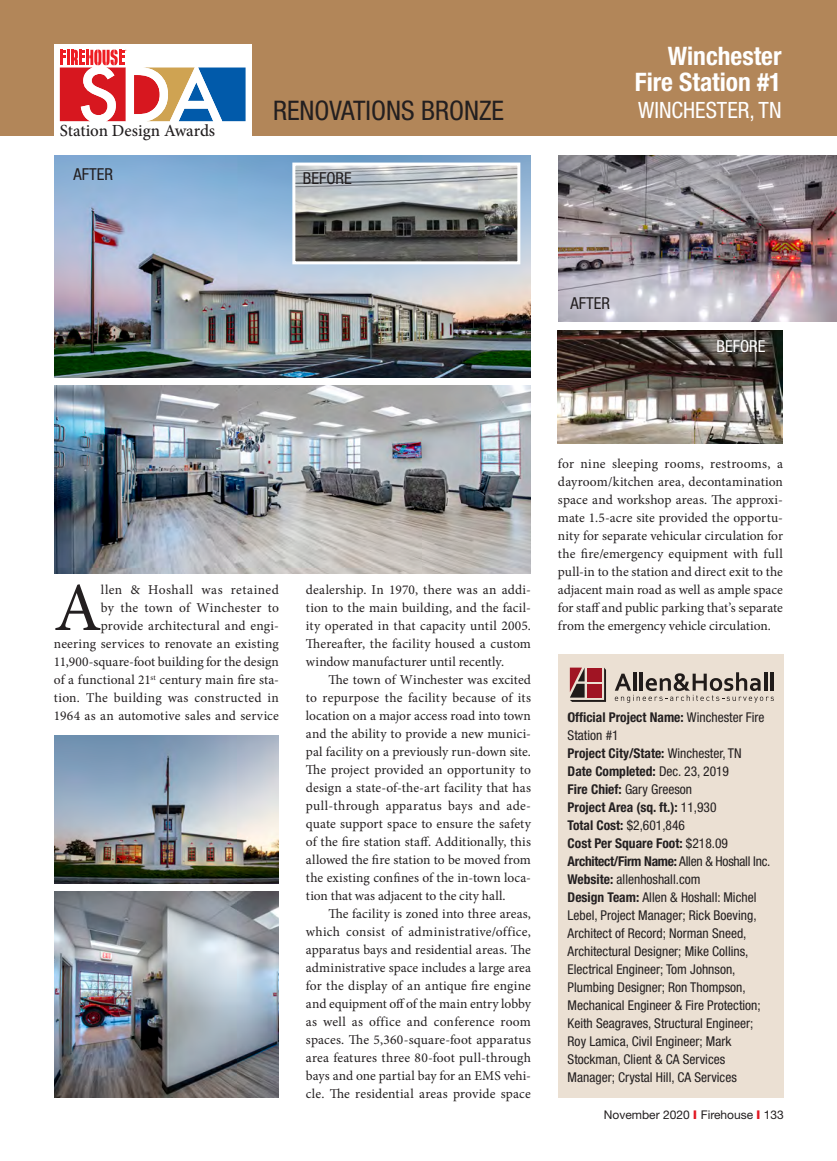
<style>
.page{position:relative;width:837px;height:1161px;background:#fff}
.page>*{position:absolute;margin:0;border:0;box-sizing:border-box;transform-origin:0 0}
.First_Paragraph{font:68.85px "Minion Pro";color:#231f20}
.PhotocreditRD{font:condensed 27px "Helvetica Neue LT Std";color:#231f20}
.Name_of_Department{font:700 condensed 25.5px/25.5px "Helvetica Neue LT Std";color:#fff;text-align:right}
.Location{font:condensed 22.5px "Helvetica Neue LT Std";color:#fff}
.t1{font:500 16.95px "Minion Pro";color:#231f20}
.PhotocreditRD-2{font:condensed 16.5px "Helvetica Neue LT Std";color:#231f20}
.PhotocreditRD-3{font:condensed 16.5px "Helvetica Neue LT Std";color:#fff}
.Body_Copy_b{font:13.5px/18px "Minion Pro";color:#231f20;text-align:justify}
.boxed_copy{font:condensed 13.5px/18px "Helvetica Neue LT Std";color:#231f20}
.First_Paragraph-2{font:13.5px/18px "Minion Pro";letter-spacing:.015em;color:#231f20;text-align:right}
.boxed_copy-2{font:700 condensed 13.5px "Helvetica Neue LT Std";color:#231f20}
.boxed_copy-3{font:700 condensed 13.5px "Helvetica Neue LT Std";letter-spacing:-.02em;color:#231f20}
.t2{font:12px "Helvetica Neue LT Std";color:#231f20}
.s1{font-weight:700}
.s2{font-weight:400}
.s3{font-weight:900;color:#e21923}
</style>
<div class="page">
<div style="left:1px;top:0;width:836px;height:135px;background:#b28659"></div>
<div style="left:54px;top:44px;width:197px;height:95px;background:#fff"></div>
<svg style="left:60px;top:50px;width:186px;height:71px"></svg>
<div style="left:558px;top:655px;width:226px;height:443px;background:#ebe0d3"></div>
<svg style="left:615px;top:672px;width:159px;height:31px"></svg>
<svg style="left:570px;top:668px;width:36px;height:34px"></svg>
<img style="left:54px;top:156px;width:477px;height:222px">
<img style="left:296px;top:167px;width:220px;height:93px">
<div style="left:292px;top:163px;width:228px;height:101px;border:3px solid #fff"></div>
<img style="left:558px;top:156px;width:279px;height:166px">
<img style="left:558px;top:330px;width:224px;height:114px">
<img style="left:54px;top:385px;width:477px;height:188px">
<img style="left:54px;top:892px;width:225px;height:206px">
<img style="left:54px;top:735px;width:225px;height:149px">
<p class="t1" style="left:60px;top:120px;width:157px">Station Design Awards</p>
<p class="PhotocreditRD" style="left:273px;top:95px;width:233px">RENOVATIONS BRONZE</p>
<p class="PhotocreditRD-2" style="left:74px;top:165px;width:41px">AFTER</p>
<p class="PhotocreditRD-2" style="left:303px;top:169px;width:50px">BEFORE</p>
<p class="Name_of_Department" style="left:635px;top:43px;width:148px">Winchester<br>Fire Station #1</p>
<p class="Location" style="left:638px;top:97px;width:145px">WINCHESTER, TN</p>
<p class="PhotocreditRD-2" style="left:571px;top:294px;width:41px">AFTER</p>
<p class="PhotocreditRD-3" style="left:717px;top:337px;width:50px">BEFORE</p>
<p class="First_Paragraph" style="left:54px;top:562px;width:49px">A</p>
<p class="First_Paragraph-2" style="left:54px;top:581px;width:227px">llen &amp; Hoshall was retained<br>by the town of Winchester to<br>provide architectural and engi-<br>neering services to renovate an existing 11,900-square-foot building for the design of a functional 21<sup>st</sup> century main fire sta&shy;tion. The building was constructed in 1964 as an automotive sales and service</p>
<p class="First_Paragraph-2" style="left:306px;top:581px;width:227px;text-align:justify">dealership. In 1970, there was an addi&shy;tion to the main building, and the facil&shy;ity operated in that capacity until 2005.<br>Thereafter, the facility housed a custom window manufacturer until recently.</p>
<p class="Body_Copy_b" style="left:306px;top:671px;width:227px;text-indent:23px">The town of Winchester was excited to repurpose the facility because of its location on a major access road into town and the ability to provide a new munici&shy;pal facility on a previously run-down site.<br>The project provided an opportunity to design a state-of-the-art facility that has pull-through apparatus bays and ade&shy;quate support space to ensure the safety of the fire station staff. Additionally, this allowed the fire station to be moved from the existing confines of the in-town loca&shy;tion that was adjacent to the city hall.</p>
<p class="Body_Copy_b" style="left:306px;top:905px;width:227px;text-indent:23px">The facility is zoned into three areas, which consist of administrative/office, apparatus bays and residential areas. The administrative space includes a large area for the display of an antique fire engine and equipment off of the main entry lobby as well as office and conference room spaces. The 5,360-square-foot apparatus area features three 80-foot pull-through bays and one partial bay for an EMS vehi&shy;cle. The residential areas provide space</p>
<p class="Body_Copy_b" style="left:558px;top:455px;width:227px">for nine sleeping rooms, restrooms, a dayroom/kitchen area, decontamination space and workshop areas. The approxi&shy;mate 1.5-acre site provided the opportu&shy;nity for separate vehicular circulation for the fire/emergency equipment with full pull-in to the station and direct exit to the adjacent main road as well as ample space for staff and public parking that’s separate from the emergency vehicle circulation.</p>
<p class="boxed_copy" style="left:568px;top:709px;width:198px"><span class="s1">Official Project Name:</span> Winchester Fire<br>Station #1</p>
<p class="boxed_copy-2" style="left:568px;top:745px;width:176px">Project City/State: <span class="s2">Winchester, TN</span></p>
<p class="boxed_copy-2" style="left:568px;top:763px;width:163px">Date Completed: <span class="s2">Dec. 23, 2019</span></p>
<p class="boxed_copy" style="left:568px;top:781px;width:126px"><span class="s1">Fire Chief:</span> Gary Greeson</p>
<p class="boxed_copy-2" style="left:568px;top:799px;width:151px">Project Area (sq. ft.): <span class="s2">11,930</span></p>
<p class="boxed_copy-2" style="left:568px;top:817px;width:119px">Total Cost: <span class="s2">$2,601,846</span></p>
<p class="boxed_copy-2" style="left:568px;top:835px;width:162px">Cost Per Square Foot: <span class="s2">$218.09</span></p>
<p class="boxed_copy-3" style="left:568px;top:853px;width:204px">Architect/Firm Name: <span class="s2">Allen &amp; Hoshall Inc.</span></p>
<p class="boxed_copy" style="left:568px;top:871px;width:134px"><span class="s1">Website:</span> allenhoshall.com</p>
<p class="boxed_copy" style="left:568px;top:889px;width:195px"><span class="s1">Design Team:</span> Allen &amp; Hoshall: Michel Lebel, Project Manager; Rick Boeving, Architect of Record; Norman Sneed, Architectural Designer; Mike Collins, Electrical Engineer; Tom Johnson, Plumbing Designer; Ron Thompson, Mechanical Engineer &amp; Fire Protection; Keith Seagraves, Structural Engineer; Roy Lamica, Civil Engineer; Mark Stockman, Client &amp; CA Services Manager; Crystal Hill, CA Services</p>
<p class="t2" style="left:604px;top:1108px;width:181px">November 2020 <span class="s3">l</span> Firehouse <span class="s3">l</span> 133</p>
</div>
